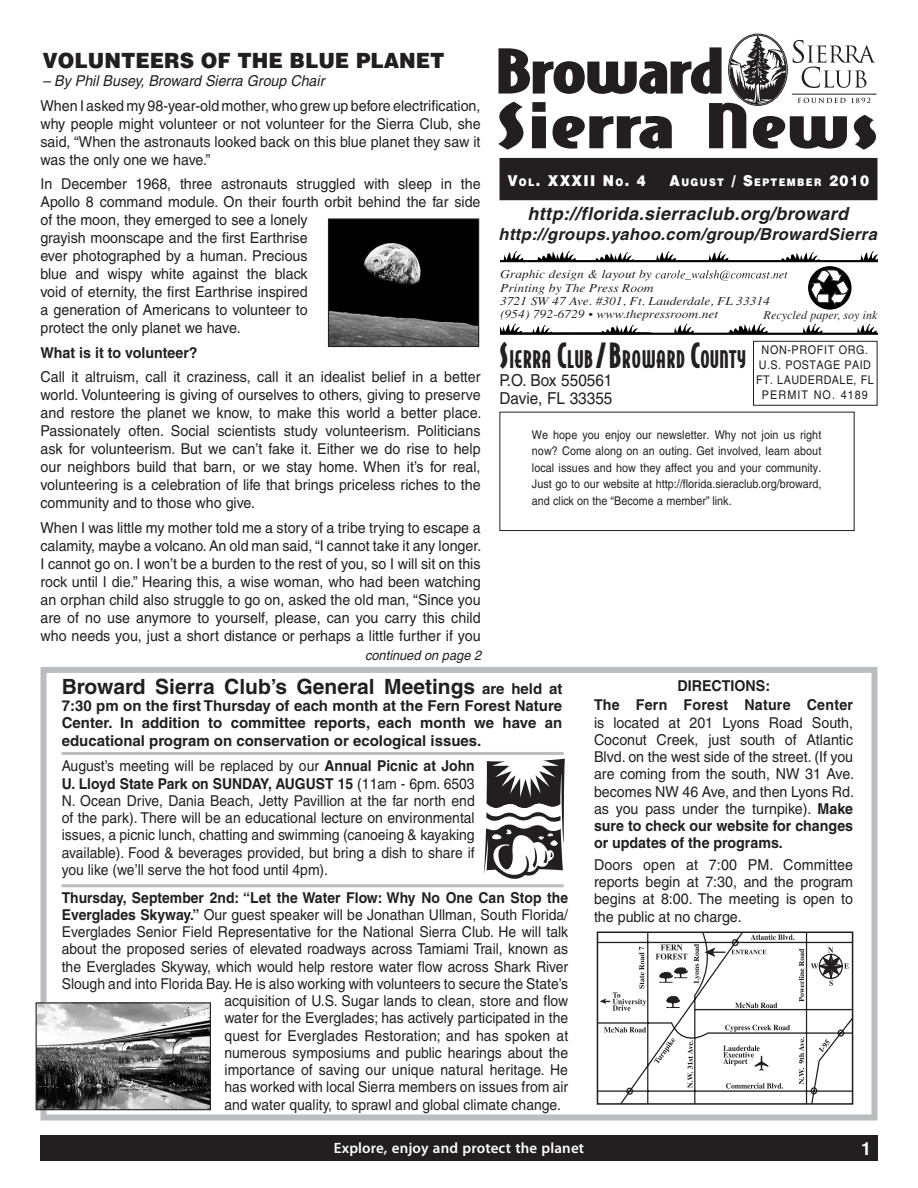
<style>
.page{position:relative;width:918px;height:1188px;background:#fff}
.page>*{position:absolute;margin:0;border:0;box-sizing:border-box;transform-origin:0 0}
.t1{font:23.1px "Bodega Sans Black Oldstyle";letter-spacing:.04em;color:#231f20;scale:.83 1}
.t2{font:700 21px "Helvetica";color:#231f20}
.t3{font:900 21px "Helvetica";color:#231f20;scale:.95 1}
.t4{font:italic 700 18px "Helvetica";letter-spacing:.025em;color:#231f20}
.t5{font:700 18px "Helvetica";color:#fff}
.t6{font:italic 700 16.5px "Helvetica";letter-spacing:.025em;color:#231f20}
.t7{font:16.5px/18px "Helvetica";color:#231f20;scale:.93 1}
.t8{font:15px/18px "Helvetica";color:#231f20;text-align:justify;scale:.95 1}
.t9{font:15px/17.2px "Helvetica";color:#231f20;text-align:justify;scale:.93 1}
.t10{font:700 15px/17.2px "Helvetica";color:#231f20;text-align:justify}
.t11{font:700 15px "Helvetica";color:#231f20;scale:.93 1}
.t12{font:700 15px/19.4px "Helvetica";color:#231f20;scale:.95 1}
.t13{font:italic 15px "Helvetica";color:#231f20;scale:.95 1}
.t14{font:600 15px "Myriad Pro";letter-spacing:.01em;color:#fff}
.t15{font:900 15px "Helvetica";letter-spacing:.1em;color:#fff;scale:.9 1}
.t16{font:italic 13.5px "Helvetica";color:#231f20;scale:.95 1}
.t17{font:12px/16.5px "Helvetica";color:#231f20;text-align:justify;scale:.9 1}
.t18{font:italic 12px/13.2px "Times";color:#231f20;scale:1.12 1}
.t19{font:12px/15px "Helvetica";letter-spacing:.04em;color:#231f20;text-align:center;scale:.9 1}
.t20{font:italic 12px "Times";color:#231f20}
.t21{font:900 10.5px "Helvetica";letter-spacing:.145em;color:#fff;scale:.9 1}
.s1{font-size:10.5px}
.s2{font-size:15px}
.s3{font-size:33px}
.s4{font-weight:700}
</style>
<div class="page">
<div style="left:40px;top:667px;width:838px;height:453px;border:6px solid #bcbdc0"></div>
<div style="left:500px;top:159px;width:377px;height:40px;background:#231f20"></div>
<div style="left:500px;top:158px;width:378px;height:42px;border:2px solid #231f20"></div>
<div style="left:753px;top:341px;width:125px;height:65px;border:1px solid #231f20"></div>
<svg style="left:655px;top:270px;width:133px;height:11px"></svg>
<div style="left:500px;top:412px;width:355px;height:119px;border:1px solid #231f20"></div>
<svg style="left:808px;top:266px;width:44px;height:44px"></svg>
<svg style="left:809px;top:269px;width:40px;height:39px"></svg>
<div style="left:40px;top:1136px;width:838px;height:25px;background:#231f20"></div>
<svg style="left:500px;top:323px;width:377px;height:12px"></svg>
<svg style="left:500px;top:251px;width:377px;height:11px"></svg>
<svg style="left:498px;top:34px;width:378px;height:116px"></svg>
<svg style="left:600px;top:934px;width:249px;height:161px"></svg>
<div style="left:597px;top:931px;width:256px;height:174px;border:2px solid #231f20"></div>
<hr style="left:62px;top:884px;width:502px;height:3px;background:#bcbdc0">
<hr style="left:62px;top:752px;width:502px;height:3px;background:#bcbdc0">
<img style="left:330px;top:220px;width:147px;height:125px">
<div style="left:328px;top:218px;width:151px;height:129px;border:1px solid #231f20"></div>
<svg style="left:484px;top:759px;width:81px;height:120px"></svg>
<img style="left:38px;top:1004px;width:171px;height:104px">
<div style="left:36px;top:1002px;width:175px;height:108px;border:1px solid #231f20"></div>
<h2 class="t3" style="left:42px;top:47px;width:425px">VOLUNTEERS OF THE BLUE PLANET</h2>
<p class="t13" style="left:42px;top:72px;width:298px">– By Phil Busey, Broward Sierra Group Chair</p>
<p class="t8" style="left:40px;top:96px;width:465px">When I asked my 98-year-old mother, who grew up before electrification, why people might volunteer or not volunteer for the Sierra Club, she said, “When the astronauts looked back on this blue planet they saw it was the only one we have.”</p>
<p class="t8" style="left:40px;top:175px;width:465px;text-align:left">In December 1968, three astronauts struggled with sleep in the Apollo 8 command module. On their fourth orbit behind the far side of the moon, they emerged to see a lonely<br>grayish moonscape and the first Earthrise<br>ever photographed by a human. Precious<br>blue and wispy white against the black<br>void of eternity, the first Earthrise inspired<br>a generation of Americans to volunteer to<br>protect the only planet we have.</p>
<p class="t12" style="left:40px;top:342px;width:167px">What is it to volunteer?</p>
<p class="t8" style="left:40px;top:368px;width:466px">Call it altruism, call it craziness, call it an idealist belief in a better world. Volunteering is giving of ourselves to others, giving to preserve and restore the planet we know, to make this world a better place.<br>Passionately often. Social scientists study volunteerism. Politicians ask for volunteerism. But we can’t fake it. Either we do rise to help our neighbors build that barn, or we stay home. When it’s for real, volunteering is a celebration of life that brings priceless riches to the community and to those who give.</p>
<p class="t8" style="left:40px;top:518px;width:466px">When I was little my mother told me a story of a tribe trying to escape a calamity, maybe a volcano. An old man said, “I cannot take it any longer.<br>I cannot go on. I won’t be a burden to the rest of you, so I will sit on this rock until I die.” Hearing this, a wise woman, who had been watching an orphan child also struggle to go on, asked the old man, “Since you are of no use anymore to yourself, please, can you carry this child who needs you, just a short distance or perhaps a little further if you</p>
<p class="t16" style="left:365px;top:647px;width:124px">continued on page 2</p>
<p class="t15" style="left:508px;top:170px;width:155px">V<span class="s1">OL</span>. XXXII N<span class="s1">O</span>. 4</p>
<p class="t21" style="left:670px;top:175px;width:223px"><span class="s2">A</span>UGUST <span class="s2">/ S</span>EPTEMBER <span class="s2">2010</span></p>
<p class="t4" style="left:527px;top:203px;width:322px">http://florida.sierraclub.org/broward</p>
<p class="t6" style="left:499px;top:224px;width:380px">http://groups.yahoo.com/group/BrowardSierra</p>
<p class="t18" style="left:500px;top:268px;width:242px">Graphic design &amp; layout by<br>Printing by The Press Room<br>3721 SW 47 Ave. #301, Ft. Lauderdale, FL 33314 (954) 792-6729 • www.thepressroom.net</p>
<p class="t20" style="left:764px;top:308px;width:115px">Recycled paper, soy ink</p>
<h1 class="t1" style="left:500px;top:344px;width:299px"><span class="s3">S</span>IERRA <span class="s3">C</span>LUB <span class="s3">/ B</span>ROWARD <span class="s3">C</span>OUNTY</h1>
<p class="t7" style="left:500px;top:372px;width:123px">P.O. Box 550561<br>Davie, FL 33355</p>
<p class="t19" style="left:756px;top:342px;width:132px">NON-PROFIT ORG.<br>U.S. POSTAGE PAID<br>FT. LAUDERDALE, FL<br>PERMIT NO. 4189</p>
<p class="t17" style="left:532px;top:426px;width:323px">We hope you enjoy our newsletter. Why not join us right now? Come along on an outing. Get involved, learn about local issues and how they affect you and your community.<br>Just go to our website at http://florida.sieraclub.org/broward, and click on the “Become a member” link.</p>
<h2 class="t2" style="left:62px;top:674px;width:502px">Broward Sierra Club’s General Meetings <span class="s2">are held at</span></h2>
<p class="t10" style="left:62px;top:697px;width:502px">7:30 pm on the first Thursday of each month at the Fern Forest Nature Center. In addition to committee reports, each month we have an educational program on conservation or ecological issues.</p>
<p class="t9" style="left:62px;top:757px;width:446px">August’s meeting will be replaced by our <span class="s4">Annual Picnic at John U. Lloyd State Park on SUNDAY, AUGUST 15</span> (11am - 6pm. 6503<br>N. Ocean Drive, Dania Beach, Jetty Pavillion at the far north end of the park). There will be an educational lecture on environmental issues, a picnic lunch, chatting and swimming (canoeing &amp; kayaking available). Food &amp; beverages provided, but bring a dish to share if you like (we’ll serve the hot food until 4pm).</p>
<p class="t11" style="left:62px;top:888px;width:546px">Thursday, September 2nd: “Let the Water Flow: Why No One Can Stop the</p>
<p class="t9" style="left:62px;top:906px;width:546px"><span class="s4">Everglades Skyway.”</span> Our guest speaker will be Jonathan Ullman, South Florida/</p>
<p class="t9" style="left:62px;top:923px;width:546px">Everglades Senior Field Representative for the National Sierra Club. He will talk</p>
<p class="t9" style="left:62px;top:940px;width:546px">about the proposed series of elevated roadways across Tamiami Trail, known as</p>
<p class="t9" style="left:62px;top:958px;width:546px">the Everglades Skyway, which would help restore water flow across Shark River</p>
<p class="t9" style="left:62px;top:975px;width:546px">Slough and into Florida Bay. He is also working with volunteers to secure the State’s</p>
<p class="t9" style="left:224px;top:992px;width:371px">acquisition of U.S. Sugar lands to clean, store and flow</p>
<p class="t9" style="left:224px;top:1009px;width:371px">water for the Everglades; has actively participated in the</p>
<p class="t9" style="left:224px;top:1027px;width:371px">quest for Everglades Restoration; and has spoken at</p>
<p class="t9" style="left:224px;top:1044px;width:371px">numerous symposiums and public hearings about the</p>
<p class="t9" style="left:224px;top:1061px;width:371px">importance of saving our unique natural heritage. He</p>
<p class="t9" style="left:224px;top:1078px;width:371px">has worked with local Sierra members on issues from air</p>
<p class="t9" style="left:224px;top:1096px;width:363px">and water quality, to sprawl and global climate change.</p>
<p class="t12" style="left:678px;top:676px;width:37px">Direct</p>
<p class="t12" style="left:731px;top:676px;width:16px">ions</p>
<p class="t12" style="left:594px;top:676px;width:274px;text-indent:171px">:<br>The Fern Forest Nature Center</p>
<p class="t8" style="left:594px;top:714px;width:275px;line-height:17.2px">is located at 201 Lyons Road South, Coconut Creek, just south of Atlantic Blvd. on the west side of the street. (If you are coming from the south, NW 31 Ave. becomes NW 46 Ave, and then Lyons Rd. as you pass under the turnpike). <span class="s4">Make sure to check our website for changes or updates of the programs.</span></p>
<p class="t8" style="left:594px;top:856px;width:274px;line-height:17.2px">Doors open at 7:00 PM. Committee reports begin at 7:30, and the program begins at 8:00. The meeting is open to the public at no charge.</p>
<p class="t14" style="left:334px;top:1138px;width:252px">Explore, enjoy and protect the planet</p>
<p class="t5" style="left:861px;top:1138px;width:12px">1</p>
</div>
